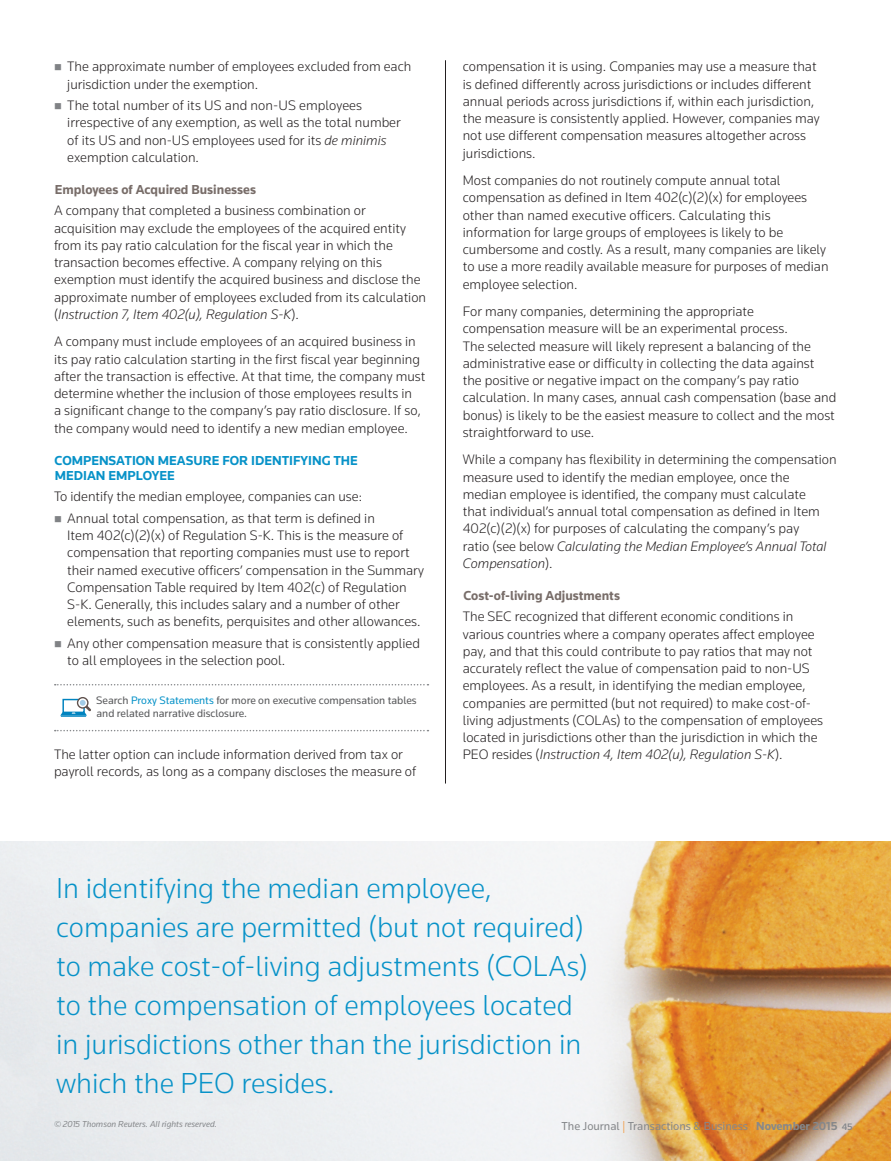
<style>
.page{position:relative;width:891px;height:1161px;background:#fff}
.page>*{position:absolute;margin:0;border:0;box-sizing:border-box;transform-origin:0 0}
.Body_Copy{font:300 30px/39px "Knowledge";color:#0792c8}
.Body_Copy-2{font:300 14.25px/17.2px "Knowledge";color:#231f20}
.Body_Copy_Before_Bul{font:300 14.25px "Knowledge";color:#231f20}
.Heading_3{font:700 13.5px "Knowledge";color:#786d69}
.Heading_2{font:700 13.5px/15px "Knowledge";color:#0792c8}
.t1{font:12px "Knowledge";color:#86888b}
.Dotted_Resource_Box{font:11.25px/12.8px "Knowledge";color:#57585a}
.t2{font:500 9.75px "Knowledge";color:#86888b}
.t3{font:italic 9px "Knowledge";color:#86888b}
.s1{font-style:italic}
.s2{color:#0792c8}
.s3{font-weight:300;color:#f6891f}
.s4{font-weight:700}
</style>
<div class="page">
<img style="left:0;top:842px;width:891px;height:319px">
<svg style="left:55px;top:684px;width:373px;height:1px"></svg>
<svg style="left:55px;top:730px;width:373px;height:1px"></svg>
<div style="left:62px;top:699px;width:23px;height:14px;border:1px solid #0083bf"></div>
<div style="left:79px;top:699px;width:8px;height:8px;background:#a3cce7;border-radius:50%"></div>
<div style="left:78px;top:698px;width:10px;height:10px;border:2px solid #fff;border-radius:50%"></div>
<div style="left:77px;top:697px;width:12px;height:12px;border:1px solid #5f514d;border-radius:50%"></div>
<svg style="left:60px;top:702px;width:31px;height:15px"></svg>
<hr style="left:445px;top:60px;width:1px;height:724px;background:#231f20">
<p class="Body_Copy-2" style="left:67px;top:58px;width:346px">The approximate number of employees excluded from each jurisdiction under the exemption.</p>
<p class="Body_Copy-2" style="left:67px;top:97px;width:335px">The total number of its US and non-US employees irrespective of any exemption, as well as the total number of its US and non-US employees used for its <span class="s1">de minimis </span>exemption calculation.</p>
<p class="Heading_3" style="left:55px;top:181px;width:203px">Employees of Acquired Businesses</p>
<p class="Body_Copy-2" style="left:54px;top:202px;width:374px">A company that completed a business combination or acquisition may exclude the employees of the acquired entity from its pay ratio calculation for the fiscal year in which the transaction becomes effective. A company relying on this exemption must identify the acquired business and disclose the approximate number of employees excluded from its calculation (<span class="s1">Instruction 7, Item 402(u), Regulation S-K</span>).</p>
<p class="Body_Copy-2" style="left:54px;top:333px;width:373px">A company must include employees of an acquired business in its pay ratio calculation starting in the first fiscal year beginning after the transaction is effective. At that time, the company must determine whether the inclusion of those employees results in<br>a significant change to the company’s pay ratio disclosure. If so, the company would need to identify a new median employee.</p>
<p class="Heading_2" style="left:55px;top:452px;width:305px">COMPENSATION MEASURE FOR IDENTIFYING THE<br>MEDIAN EMPLOYEE</p>
<p class="Body_Copy_Before_Bul" style="left:54px;top:488px;width:310px">To identify the median employee, companies can use:</p>
<p class="Body_Copy-2" style="left:67px;top:509px;width:358px">Annual total compensation, as that term is defined in<br>Item 402(c)(2)(x) of Regulation S-K. This is the measure of compensation that reporting companies must use to report their named executive officers’ compensation in the Summary Compensation Table required by Item 402(c) of Regulation S-K. Generally, this includes salary and a number of other elements, such as benefits, perquisites and other allowances.</p>
<p class="Body_Copy-2" style="left:67px;top:634px;width:354px">Any other compensation measure that is consistently applied to all employees in the selection pool.</p>
<p class="Dotted_Resource_Box" style="left:96px;top:694px;width:322px">Search <span class="s2">Proxy Statements</span> for more on executive compensation tables and related narrative disclosure.</p>
<p class="Body_Copy-2" style="left:54px;top:746px;width:364px">The latter option can include information derived from tax or payroll records, as long as a company discloses the measure of</p>
<p class="Body_Copy-2" style="left:463px;top:58px;width:358px">compensation it is using. Companies may use a measure that is defined differently across jurisdictions or includes different annual periods across jurisdictions if, within each jurisdiction, the measure is consistently applied. However, companies may not use different compensation measures altogether across jurisdictions.</p>
<p class="Body_Copy-2" style="left:463px;top:171px;width:367px">Most companies do not routinely compute annual total compensation as defined in Item 402(c)(2)(x) for employees other than named executive officers. Calculating this information for large groups of employees is likely to be cumbersome and costly. As a result, many companies are likely to use a more readily available measure for purposes of median employee selection.</p>
<p class="Body_Copy-2" style="left:463px;top:302px;width:375px">For many companies, determining the appropriate compensation measure will be an experimental process.<br>The selected measure will likely represent a balancing of the administrative ease or difficulty in collecting the data against the positive or negative impact on the company’s pay ratio calculation. In many cases, annual cash compensation (base and bonus) is likely to be the easiest measure to collect and the most straightforward to use.</p>
<p class="Body_Copy-2" style="left:463px;top:451px;width:375px">While a company has flexibility in determining the compensation measure used to identify the median employee, once the median employee is identified, the company must calculate<br>that individual’s annual total compensation as defined in Item 402(c)(2)(x) for purposes of calculating the company’s pay<br>ratio (see below <span class="s1">Calculating the Median Employee’s Annual Total Compensation</span>).</p>
<p class="Heading_3" style="left:463px;top:587px;width:158px">Cost-of-living Adjustments</p>
<p class="Body_Copy-2" style="left:463px;top:608px;width:362px">The SEC recognized that different economic conditions in various countries where a company operates affect employee pay, and that this could contribute to pay ratios that may not accurately reflect the value of compensation paid to non-US employees. As a result, in identifying the median employee, companies are permitted (but not required) to make cost-of&shy;living adjustments (COLAs) to the compensation of employees located in jurisdictions other than the jurisdiction in which the PEO resides (<span class="s1">Instruction 4, Item 402(u), Regulation S-K</span>).</p>
<p class="Body_Copy" style="left:56px;top:868px;width:533px">In identifying the median employee, companies are permitted (but not required) to make cost-of-living adjustments (COLAs) to the compensation of employees located in jurisdictions other than the jurisdiction in which the PEO resides.</p>
<p class="t1" style="left:562px;top:1118px;width:277px">The Journal <span class="s3">|</span> Transactions &amp; Business <span class="s3">|</span> <span class="s4">November 2015</span></p>
<p class="t2" style="left:842px;top:1120px;width:12px">45</p>
<p class="t3" style="left:54px;top:1119px;width:165px">© 2015 Thomson Reuters. All rights reserved.</p>
</div>
